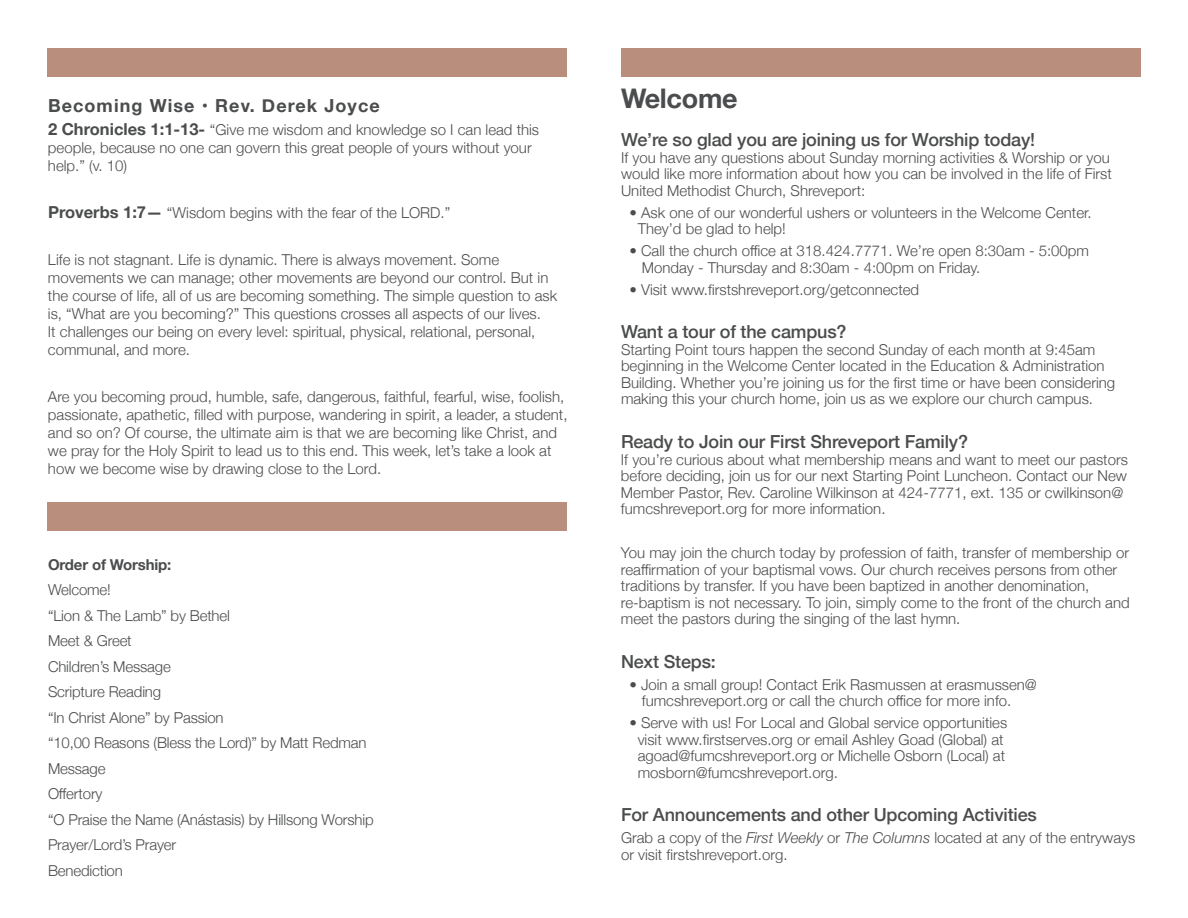
<style>
.page{position:relative;width:1188px;height:918px;background:#fff}
.page>*{position:absolute;margin:0;border:0;box-sizing:border-box;transform-origin:0 0}
.t1{font:700 27px "Helvetica Neue";letter-spacing:-.01em;color:#4b4c4d}
.t2{font:500 18px "Helvetica Neue";letter-spacing:-.01em;color:#4b4c4d}
.t3{font:700 18px "Helvetica Neue";letter-spacing:.06em;color:#4b4c4d}
.t4{font:300 15px/16.5px "Helvetica Neue";color:#4b4c4d}
.t5{font:700 15px "Helvetica Neue";letter-spacing:-.01em;color:#4b4c4d}
.s1{font-weight:700;font-size:16.5px}
.s2{font-style:italic}
</style>
<div class="page">
<div style="left:47px;top:502px;width:520px;height:28px;background:#b98e7d"></div>
<div style="left:47px;top:48px;width:520px;height:28px;background:#b98e7d"></div>
<div style="left:621px;top:48px;width:520px;height:28px;background:#b98e7d"></div>
<p class="t3" style="left:48px;top:91px;width:333px">Becoming Wise • Rev. Derek Joyce</p>
<p class="t4" style="left:48px;top:120px;width:493px;line-height:18px"><span class="s1">2 Chronicles 1:1-13-</span> “Give me wisdom and knowledge so I can lead this people, because no one can govern this great people of yours without your help.” (v. 10)</p>
<p class="t4" style="left:48px;top:204px;width:404px"><span class="s1">Proverbs 1:7—</span> “Wisdom begins with the fear of the LORD.”</p>
<p class="t4" style="left:48px;top:250px;width:511px;line-height:18px">Life is not stagnant. Life is dynamic. There is always movement. Some movements we can manage; other movements are beyond our control. But in the course of life, all of us are becoming something. The simple question to ask is, “What are you becoming?” This questions crosses all aspects of our lives.<br>It challenges our being on every level: spiritual, physical, relational, personal, communal, and more.</p>
<p class="t4" style="left:48px;top:386px;width:521px;line-height:18px">Are you becoming proud, humble, safe, dangerous, faithful, fearful, wise, foolish, passionate, apathetic, filled with purpose, wandering in spirit, a leader, a student, and so on? Of course, the ultimate aim is that we are becoming like Christ, and we pray for the Holy Spirit to lead us to this end. This week, let’s take a look at how we become wise by drawing close to the Lord.</p>
<p class="t5" style="left:48px;top:553px;width:125px">Order of Worship:</p>
<p class="t4" style="left:48px;top:576px;width:327px;line-height:25.5px">Welcome!<br>“Lion &amp; The Lamb” by Bethel<br>Meet &amp; Greet<br>Children’s Message<br>Scripture Reading<br>“In Christ Alone” by Passion<br>“10,00 Reasons (Bless the Lord)” by Matt Redman<br>Message<br>Offertory<br>“O Praise the Name (Anástasis) by Hillsong Worship<br>Prayer/Lord’s Prayer<br>Benediction</p>
<h1 class="t1" style="left:621px;top:77px;width:118px">Welcome</h1>
<p class="t2" style="left:621px;top:126px;width:416px">We’re so glad you are joining us for Worship today!</p>
<p class="t4" style="left:621px;top:149px;width:492px">If you have any questions about Sunday morning activities &amp; Worship or you would like more information about how you can be involved in the life of First<br>United Methodist Church, Shreveport:</p>
<p class="t4" style="left:638px;top:203px;width:456px;text-indent:-8px">• Ask one of our wonderful ushers or volunteers in the Welcome Center.<br>They’d be glad to help!</p>
<p class="t4" style="left:642px;top:242px;width:449px;text-indent:-13px">• Call the church office at 318.424.7771. We’re open 8:30am - 5:00pm<br>Monday - Thursday and 8:30am - 4:00pm on Friday.</p>
<p class="t4" style="left:629px;top:280px;width:291px">• Visit www.firstshreveport.org/getconnected</p>
<p class="t2" style="left:621px;top:318px;width:227px">Want a tour of the campus?</p>
<p class="t4" style="left:621px;top:341px;width:496px">Starting Point tours happen the second Sunday of each month at 9:45am beginning in the Welcome Center located in the Education &amp; Administration Building. Whether you’re joining us for the first time or have been considering making this your church home, join us as we explore our church campus.</p>
<p class="t2" style="left:621px;top:427px;width:349px">Ready to Join our First Shreveport Family?</p>
<p class="t4" style="left:621px;top:450px;width:509px">If you’re curious about what membership means and want to meet our pastors before deciding, join us for our next Starting Point Luncheon. Contact our New Member Pastor, Rev. Caroline Wilkinson at 424-7771, ext. 135 or cwilkinson@ fumcshreveport.org for more information.</p>
<p class="t4" style="left:621px;top:544px;width:510px">You may join the church today by profession of faith, transfer of membership or reaffirmation of your baptismal vows. Our church receives persons from other traditions by transfer. If you have been baptized in another denomination, re-baptism is not necessary. To join, simply come to the front of the church and meet the pastors during the singing of the last hymn.</p>
<p class="t2" style="left:621px;top:647px;width:96px">Next Steps:</p>
<p class="t4" style="left:642px;top:675px;width:397px;text-indent:-13px">• Join a small group! Contact Erik Rasmussen at erasmussen@ fumcshreveport.org or call the church office for more info.</p>
<p class="t4" style="left:638px;top:714px;width:371px;text-indent:-8px">• Serve with us! For Local and Global service opportunities visit www.firstserves.org or email Ashley Goad (Global) at agoad@fumcshreveport.org or Michelle Osborn (Local) at mosborn@fumcshreveport.org.</p>
<p class="t2" style="left:621px;top:801px;width:417px">For Announcements and other Upcoming Activities</p>
<p class="t4" style="left:621px;top:829px;width:516px">Grab a copy of the <span class="s2">First Weekly</span> or <span class="s2">The Columns</span> located at any of the entryways or visit firstshreveport.org.</p>
</div>
